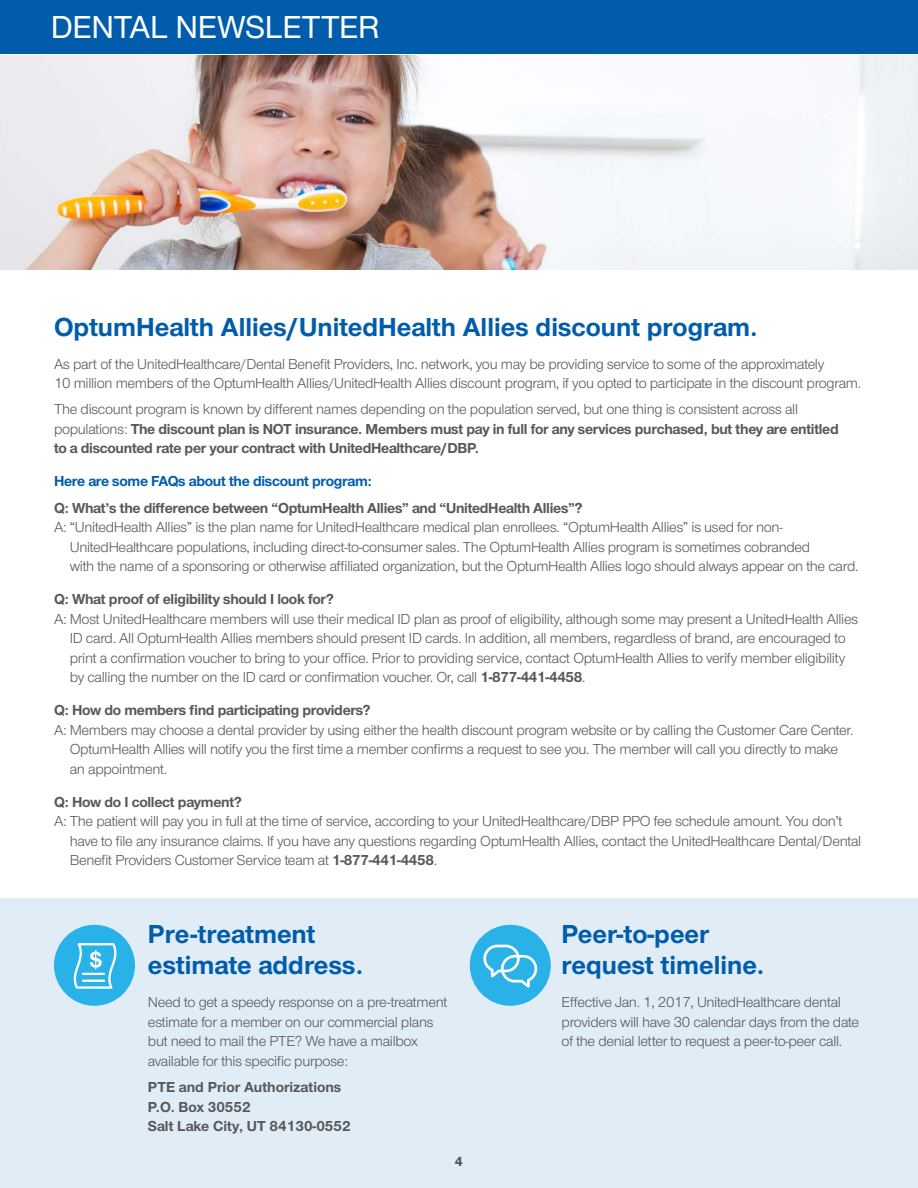
<style>
.page{position:relative;width:918px;height:1188px;background:#fff}
.page>*{position:absolute;margin:0;border:0;box-sizing:border-box;transform-origin:0 0}
.t1{font:500 33px "UHC Sans";letter-spacing:-.01em;color:#fff}
.t2{font:700 27px/31.5px "UHC Sans";color:#015dac}
.t3{font:15px/19.5px "UHC Sans";letter-spacing:-.02em;color:#57585a}
.t4{font:700 15px/19.5px "UHC Sans";letter-spacing:-.02em;color:#57585a}
.t5{font:700 15px/19.5px "UHC Sans";color:#57585a}
.t6{font:700 15px "UHC Sans";letter-spacing:-.02em;color:#015dac}
.t7{font:800 13.5px "UHC Sans";color:#57585a}
.s1{font-weight:400}
.s2{font-weight:700}
</style>
<div class="page">
<div style="left:0;top:0;width:918px;height:54px;background:#015dac"></div>
<div style="left:0;top:899px;width:918px;height:289px;background:#e1edf6"></div>
<div style="left:57px;top:928px;width:75px;height:75px;background:#29b2e7;border-radius:50%"></div>
<div style="left:54px;top:925px;width:81px;height:81px;border:6px solid #29b2e7;border-radius:50%"></div>
<svg style="left:73px;top:943px;width:44px;height:46px"></svg>
<div style="left:473px;top:928px;width:75px;height:75px;background:#29b2e7;border-radius:50%"></div>
<div style="left:470px;top:925px;width:81px;height:81px;border:6px solid #29b2e7;border-radius:50%"></div>
<svg style="left:483px;top:945px;width:54px;height:43px"></svg>
<img style="left:0;top:55px;width:918px;height:215px">
<h1 class="t1" style="left:51px;top:5px;width:331px">DENTAL NEWSLETTER</h1>
<h2 class="t2" style="left:54px;top:310px;width:705px">OptumHealth Allies/UnitedHealth Allies discount program.</h2>
<p class="t3" style="left:54px;top:353px;width:809px">As part of the UnitedHealthcare/Dental Benefit Providers, Inc. network, you may be providing service to some of the approximately<br>10 million members of the OptumHealth Allies/UnitedHealth Allies discount program, if you opted to participate in the discount program.</p>
<p class="t4" style="left:54px;top:399px;width:786px"><span class="s1">The discount program is known by different names depending on the population served, but one thing is consistent across all populations:</span> The discount plan is NOT insurance. Members must pay in full for any services purchased, but they are entitled to a discounted rate per your contract with UnitedHealthcare/DBP.</p>
<p class="t6" style="left:54px;top:471px;width:319px">Here are some FAQs about the discount program:</p>
<p class="t4" style="left:54px;top:497px;width:530px">Q: What’s the difference between “OptumHealth Allies” and “UnitedHealth Allies”?</p>
<p class="t3" style="left:70px;top:517px;width:790px;text-indent:-16px">A: “UnitedHealth Allies” is the plan name for UnitedHealthcare medical plan enrollees. “OptumHealth Allies” is used for non-<br>UnitedHealthcare populations, including direct-to-consumer sales. The OptumHealth Allies program is sometimes cobranded<br>with the name of a sponsoring or otherwise affiliated organization, but the OptumHealth Allies logo should always appear on the card.</p>
<p class="t4" style="left:54px;top:589px;width:282px">Q: What proof of eligibility should I look for?</p>
<p class="t3" style="left:70px;top:608px;width:790px;text-indent:-16px">A: Most UnitedHealthcare members will use their medical ID plan as proof of eligibility, although some may present a UnitedHealth Allies ID card. All OptumHealth Allies members should present ID cards. In addition, all members, regardless of brand, are encouraged to print a confirmation voucher to bring to your office. Prior to providing service, contact OptumHealth Allies to verify member eligibility by calling the number on the ID card or confirmation voucher. Or, call <span class="s2">1-877-441-4458</span>.</p>
<p class="t4" style="left:54px;top:700px;width:318px">Q: How do members find participating providers?</p>
<p class="t3" style="left:70px;top:719px;width:785px;text-indent:-16px">A: Members may choose a dental provider by using either the health discount program website or by calling the Customer Care Center.<br>OptumHealth Allies will notify you the first time a member confirms a request to see you. The member will call you directly to make an appointment.</p>
<p class="t4" style="left:54px;top:791px;width:189px">Q: How do I collect payment?</p>
<p class="t3" style="left:70px;top:811px;width:793px;text-indent:-16px">A: The patient will pay you in full at the time of service, according to your UnitedHealthcare/DBP PPO fee schedule amount. You don’t have to file any insurance claims. If you have any questions regarding OptumHealth Allies, contact the UnitedHealthcare Dental/Dental<br>Benefit Providers Customer Service team at <span class="s2">1-877-441-4458</span>.</p>
<h2 class="t2" style="left:148px;top:917px;width:217px">Pre-treatment estimate address.</h2>
<p class="t3" style="left:148px;top:992px;width:301px">Need to get a speedy response on a pre-treatment estimate for a member on our commercial plans but need to mail the PTE? We have a mailbox available for this specific purpose:</p>
<p class="t5" style="left:148px;top:1077px;width:204px">PTE and Prior Authorizations<br>P.O. Box 30552<br>Salt Lake City, UT 84130-0552</p>
<p class="t7" style="left:455px;top:1152px;width:10px">4</p>
<h2 class="t2" style="left:562px;top:917px;width:204px">Peer-to-peer request timeline.</h2>
<p class="t3" style="left:562px;top:992px;width:299px">Effective Jan. 1, 2017, UnitedHealthcare dental providers will have 30 calendar days from the date of the denial letter to request a peer-to-peer call.</p>
</div>
